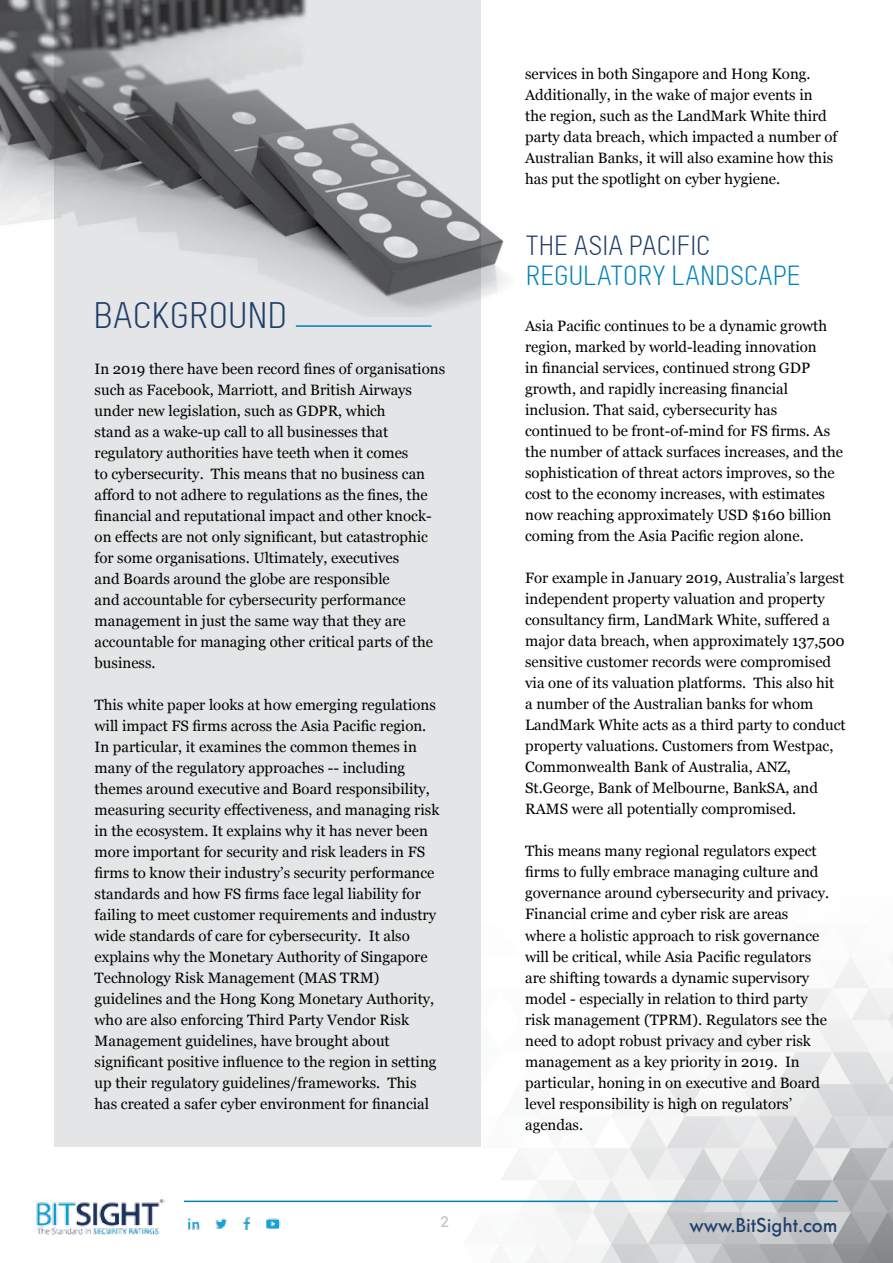
<style>
.page{position:relative;width:893px;height:1263px;background:#fff}
.page>*{position:absolute;margin:0;border:0;box-sizing:border-box;transform-origin:0 0}
.t1{font:36px "TSTARPROW00";color:#1f3e6a}
.t2{font:27px "TSTARPROW00";color:#0081ba}
.t3{font:27px "TSTARPROW00";color:#1f3e6a}
.t4{font:500 21px "Futura SB";color:#1f3e6a}
.t5{font:15px/21px "Georgia";color:#000}
.t6{font:500 15px "Roboto";color:#c4c6c8}
</style>
<div class="page">
<img style="left:390px;top:871px;width:503px;height:392px">
<div style="left:54px;top:0;width:426px;height:1146px;background:#e4e5e6"></div>
<img style="left:36px;top:1199px;width:128px;height:36px">
<hr style="left:184px;top:1200px;width:654px;height:2px;background:#0081ba">
<img style="left:188px;top:1216px;width:93px;height:14px">
<hr style="left:296px;top:325px;width:136px;height:2px;background:#0081ba">
<img style="left:0;top:0;width:508px;height:317px">
<h1 class="t1" style="left:94px;top:291px;width:195px">BACKGROUND</h1>
<p class="t5" style="left:95px;top:358px;width:352px">In 2019 there have been record fines of organisations such as Facebook, Marriott, and British Airways under new legislation, such as GDPR, which<br>stand as a wake-up call to all businesses that regulatory authorities have teeth when it comes<br>to cybersecurity. This means that no business can afford to not adhere to regulations as the fines, the financial and reputational impact and other knock&shy;on effects are not only significant, but catastrophic for some organisations. Ultimately, executives<br>and Boards around the globe are responsible<br>and accountable for cybersecurity performance management in just the same way that they are accountable for managing other critical parts of the business.</p>
<p class="t5" style="left:95px;top:694px;width:346px">This white paper looks at how emerging regulations will impact FS firms across the Asia Pacific region.<br>In particular, it examines the common themes in many of the regulatory approaches -- including themes around executive and Board responsibility, measuring security effectiveness, and managing risk in the ecosystem. It explains why it has never been more important for security and risk leaders in FS firms to know their industry’s security performance standards and how FS firms face legal liability for failing to meet customer requirements and industry wide standards of care for cybersecurity. It also explains why the Monetary Authority of Singapore Technology Risk Management (MAS TRM) guidelines and the Hong Kong Monetary Authority, who are also enforcing Third Party Vendor Risk Management guidelines, have brought about significant positive influence to the region in setting up their regulatory guidelines/frameworks. This has created a safer cyber environment for financial</p>
<p class="t6" style="left:440px;top:1211px;width:10px">2</p>
<p class="t5" style="left:525px;top:63px;width:314px">services in both Singapore and Hong Kong.<br>Additionally, in the wake of major events in the region, such as the LandMark White third party data breach, which impacted a number of Australian Banks, it will also examine how this has put the spotlight on cyber hygiene.</p>
<h2 class="t3" style="left:526px;top:227px;width:186px">THE ASIA PACIFIC</h2>
<h2 class="t2" style="left:526px;top:257px;width:276px">REGULATORY LANDSCAPE</h2>
<p class="t5" style="left:525px;top:315px;width:319px">Asia Pacific continues to be a dynamic growth region, marked by world-leading innovation<br>in financial services, continued strong GDP growth, and rapidly increasing financial inclusion. That said, cybersecurity has continued to be front-of-mind for FS firms. As the number of attack surfaces increases, and the sophistication of threat actors improves, so the cost to the economy increases, with estimates now reaching approximately USD $160 billion coming from the Asia Pacific region alone.</p>
<p class="t5" style="left:525px;top:567px;width:322px">For example in January 2019, Australia’s largest independent property valuation and property consultancy firm, LandMark White, suffered a major data breach, when approximately 137,500 sensitive customer records were compromised via one of its valuation platforms. This also hit<br>a number of the Australian banks for whom LandMark White acts as a third party to conduct property valuations. Customers from Westpac, Commonwealth Bank of Australia, ANZ, St.George, Bank of Melbourne, BankSA, and RAMS were all potentially compromised.</p>
<p class="t5" style="left:525px;top:840px;width:305px">This means many regional regulators expect firms to fully embrace managing culture and governance around cybersecurity and privacy.<br>Financial crime and cyber risk are areas where a holistic approach to risk governance will be critical, while Asia Pacific regulators are shifting towards a dynamic supervisory model - especially in relation to third party risk management (TPRM). Regulators see the need to adopt robust privacy and cyber risk management as a key priority in 2019. In particular, honing in on executive and Board level responsibility is high on regulators’ agendas.</p>
<h3 class="t4" style="left:689px;top:1213px;width:150px">www.BitSight.com</h3>
</div>
